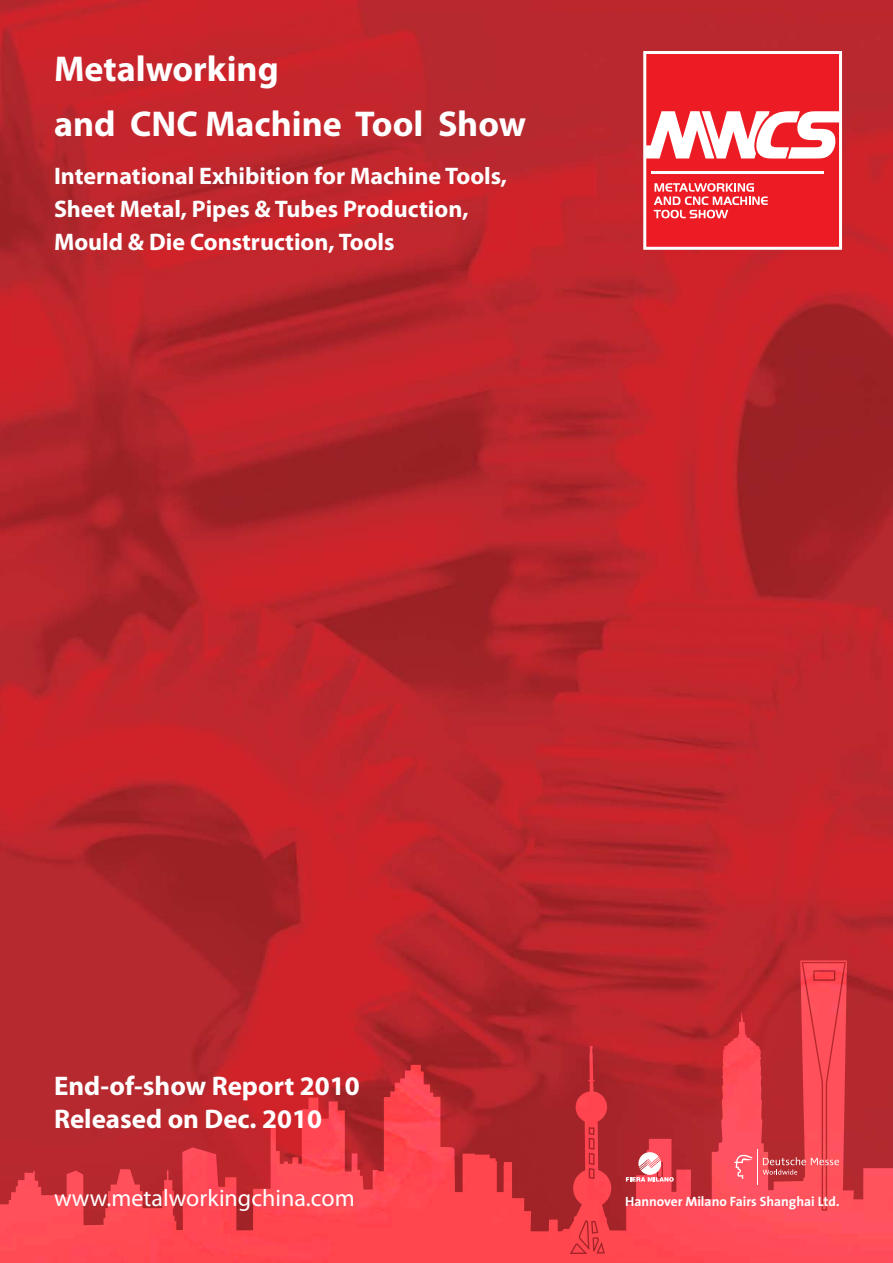
<style>
.page{position:relative;width:893px;height:1263px;background:#fff}
.page>*{position:absolute;margin:0;border:0;box-sizing:border-box;transform-origin:0 0}
.t1{font:700 36px/54.6px "Myriad Pro";color:#fff}
.t2{font:700 27px/32.4px "Myriad Pro";color:#fff}
.t3{font:700 24px/33px "Myriad Pro";color:#fff}
.t4{font:24px "Myriad Pro";color:#fff}
.t5{font:700 13.5px "The Sans";color:#fff}
</style>
<div class="page">
<img style="left:0;top:0;width:893px;height:960px">
<svg style="left:0;top:960px;width:893px;height:303px;background:#cf323a"></svg>
<div style="left:643px;top:51px;width:199px;height:199px;background:#ed1c24;border:3px solid #fff"></div>
<hr style="left:651px;top:172px;width:172px;height:2px;background:#fff">
<svg style="left:654px;top:183px;width:114px;height:35px"></svg>
<svg style="left:645px;top:111px;width:195px;height:48px"></svg>
<svg style="left:763px;top:1157px;width:76px;height:18px"></svg>
<svg style="left:734px;top:1155px;width:18px;height:24px"></svg>
<hr style="left:757px;top:1149px;width:1px;height:35px;background:#fff">
<svg style="left:626px;top:1152px;width:48px;height:30px"></svg>
<h1 class="t1" style="left:54px;top:40px;width:474px">Metalworking<br>and CNC Machine Tool Show</h1>
<p class="t3" style="left:54px;top:159px;width:455px">International Exhibition for Machine Tools,<br>Sheet Metal, Pipes &amp; Tubes Production,<br>Mould &amp; Die Construction, Tools</p>
<p class="t2" style="left:54px;top:1069px;width:307px">End-of-show Report 2010<br>Released on Dec. 2010</p>
<p class="t4" style="left:54px;top:1183px;width:302px">www.metalworkingchina.com</p>
<p class="t5" style="left:625px;top:1190px;width:216px">Hannover Milano Fairs Shanghai Ltd.</p>
</div>
